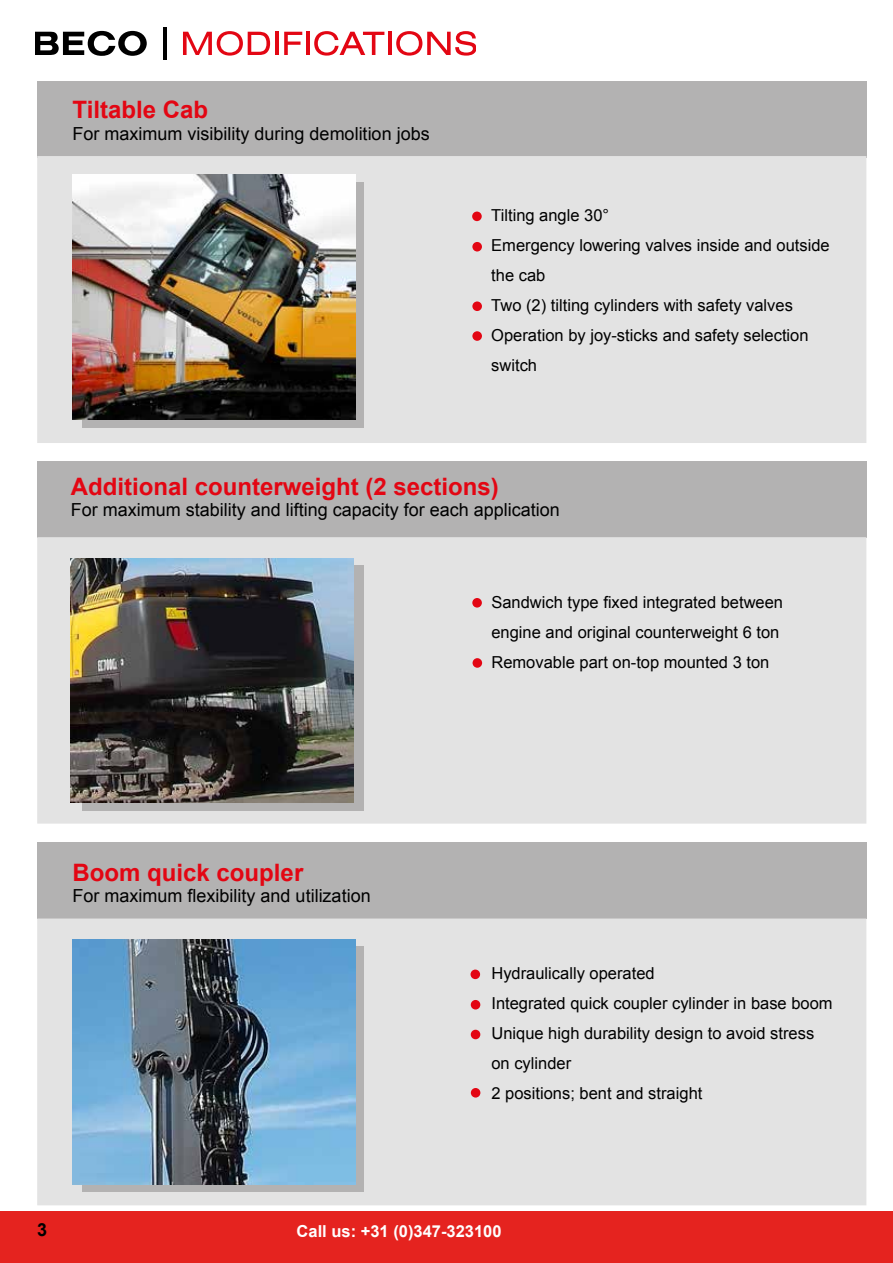
<style>
.page{position:relative;width:893px;height:1263px;background:#fff}
.page>*{position:absolute;margin:0;border:0;box-sizing:border-box;transform-origin:0 0}
.t1{font:700 24px "Arial";color:#e30613}
.t2{font:18px "Arial";color:#000}
.t3{font:700 18px "Arial";color:#000}
.t4{font:16.5px/30px "Arial";color:#000}
.t5{font:700 16.5px "Arial";color:#fff}
</style>
<div class="page">
<div style="left:0;top:1212px;width:893px;height:51px;background:#e5231f"></div>
<div style="left:37px;top:81px;width:829px;height:76px;background:#b3b2b2"></div>
<div style="left:37px;top:156px;width:829px;height:287px;background:#e3e3e3"></div>
<div style="left:37px;top:461px;width:829px;height:77px;background:#b3b2b2"></div>
<div style="left:37px;top:537px;width:829px;height:287px;background:#e3e3e3"></div>
<div style="left:37px;top:842px;width:829px;height:76px;background:#b3b2b2"></div>
<div style="left:37px;top:918px;width:829px;height:287px;background:#e3e3e3;border:2px solid #e3e3e3"></div>
<div style="left:472px;top:598px;width:10px;height:10px;background:#e30613;border-radius:50%"></div>
<div style="left:473px;top:658px;width:9px;height:10px;background:#e30613;border-radius:50%"></div>
<div style="left:470px;top:969px;width:10px;height:10px;background:#e30613;border-radius:50%"></div>
<div style="left:471px;top:1000px;width:9px;height:9px;background:#e30613;border-radius:50%"></div>
<div style="left:471px;top:1030px;width:9px;height:9px;background:#e30613;border-radius:50%"></div>
<div style="left:472px;top:212px;width:10px;height:9px;background:#e30613;border-radius:50%"></div>
<div style="left:472px;top:301px;width:10px;height:10px;background:#e30613;border-radius:50%"></div>
<div style="left:472px;top:242px;width:10px;height:9px;background:#e30613;border-radius:50%"></div>
<div style="left:472px;top:331px;width:10px;height:10px;background:#e30613;border-radius:50%"></div>
<svg style="left:36px;top:31px;width:111px;height:25px"></svg>
<hr style="left:163px;top:28px;width:4px;height:32px;background:#000">
<svg style="left:183px;top:31px;width:87px;height:25px"></svg>
<hr style="left:275px;top:32px;width:3px;height:23px;background:#e30613">
<svg style="left:284px;top:32px;width:18px;height:23px"></svg>
<hr style="left:306px;top:32px;width:3px;height:23px;background:#e30613">
<svg style="left:314px;top:31px;width:70px;height:25px"></svg>
<hr style="left:388px;top:32px;width:3px;height:23px;background:#e30613">
<svg style="left:396px;top:31px;width:80px;height:25px"></svg>
<div style="left:82px;top:182px;width:282px;height:245px;background:#b3b2b2"></div>
<img style="left:73px;top:175px;width:282px;height:244px">
<div style="left:82px;top:565px;width:282px;height:246px;background:#b3b2b2"></div>
<img style="left:71px;top:558px;width:283px;height:245px">
<div style="left:82px;top:946px;width:282px;height:246px;background:#b3b2b2"></div>
<img style="left:73px;top:940px;width:282px;height:244px">
<div style="left:471px;top:1088px;width:9px;height:9px;background:#e30613;border-radius:50%"></div>
<h1 class="t1" style="left:73px;top:94px;width:137px">Tiltable Cab</h1>
<p class="t2" style="left:73px;top:122px;width:359px">For maximum visibility during demolition jobs</p>
<p class="t4" style="left:491px;top:201px;width:340px">Tilting angle 30°<br>Emergency lowering valves inside and outside the cab<br>Two (2) tilting cylinders with safety valves<br>Operation by joy-sticks and safety selection switch</p>
<h1 class="t1" style="left:71px;top:470px;width:430px">Additional counterweight (2 sections)</h1>
<p class="t2" style="left:71px;top:498px;width:491px">For maximum stability and lifting capacity for each application</p>
<p class="t4" style="left:491px;top:587px;width:293px">Sandwich type fixed integrated between engine and original counterweight 6 ton<br>Removable part on-top mounted 3 ton</p>
<h1 class="t1" style="left:73px;top:856px;width:232px">Boom quick coupler</h1>
<p class="t2" style="left:73px;top:884px;width:300px">For maximum flexibility and utilization</p>
<p class="t4" style="left:491px;top:959px;width:343px">Hydraulically operated<br>Integrated quick coupler cylinder in base boom<br>Unique high durability design to avoid stress on cylinder<br>2 positions; bent and straight</p>
<p class="t3" style="left:37px;top:1217px;width:12px">3</p>
<p class="t5" style="left:297px;top:1220px;width:206px">Call us: +31 (0)347-323100</p>
</div>
